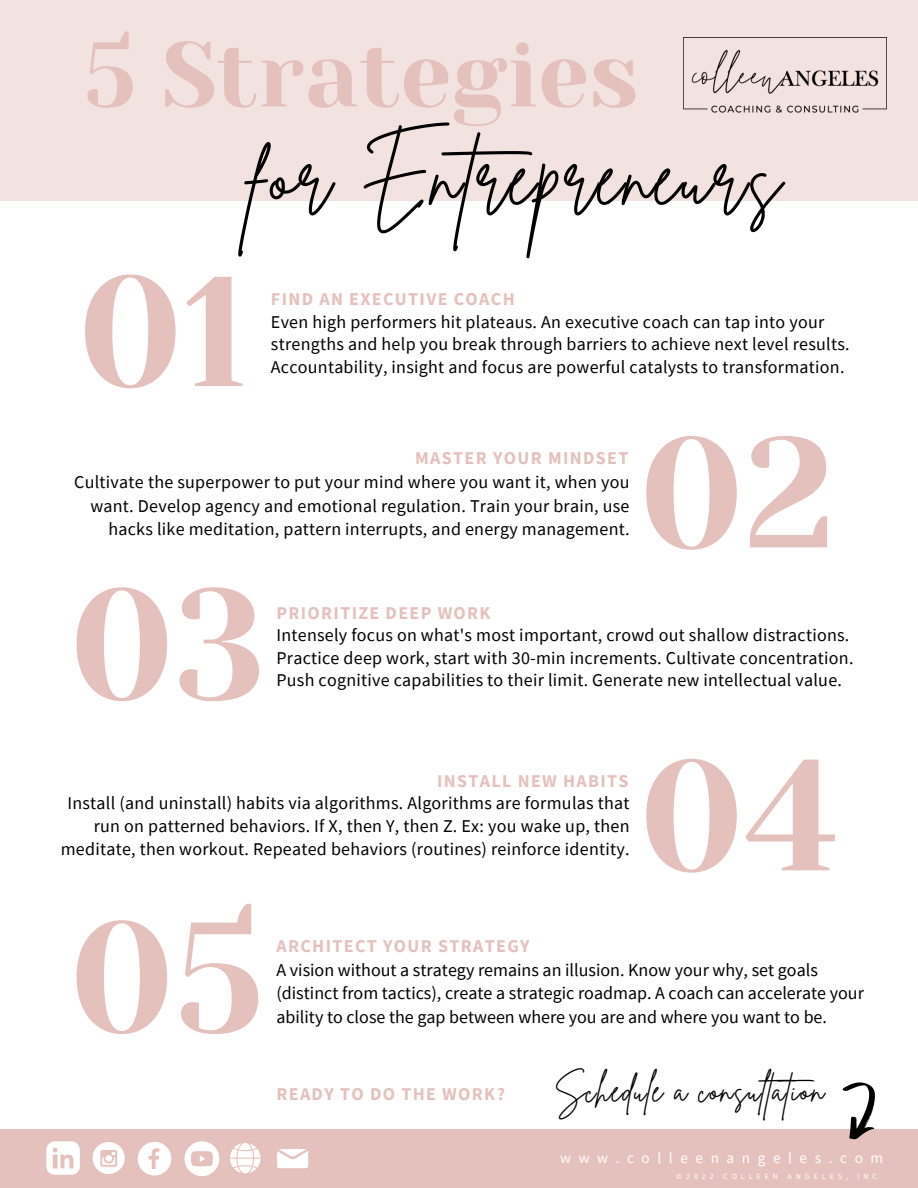
<style>
.page{position:relative;width:918px;height:1188px;background:#fff}
.page>*{position:absolute;margin:0;border:0;box-sizing:border-box;transform-origin:0 0}
.t1{font:156px "Yeseva One";letter-spacing:.01em;color:#e5c1bd}
.t2{font:91.5px "Yeseva One";color:#e5c1bd}
.t3{font:81px "Brittany Signature";letter-spacing:.03em;color:#000}
.t4{font:33px "Brittany Signature";letter-spacing:.03em;color:#000}
.t5{font:18px/22.5px "Source Sans Pro";letter-spacing:.015em;color:#000}
.t6{font:700 18px "Source Sans Pro";letter-spacing:.075em;color:#e5c1bd}
.t7{font:15.15px "Source Sans Pro";letter-spacing:.5em;color:#fff}
.t8{font:7.95px "Source Sans Pro";letter-spacing:.5em;color:#fff}
</style>
<div class="page">
<div style="left:0;top:0;width:918px;height:201px;background:#f2e2e0"></div>
<div style="left:0;top:1130px;width:918px;height:58px;background:#e5c1bd"></div>
<svg style="left:138px;top:1142px;width:33px;height:34px"></svg>
<div style="left:93px;top:1142px;width:32px;height:32px;background:#fff;border-radius:50%"></div>
<svg style="left:100px;top:1150px;width:17px;height:17px"></svg>
<svg style="left:46px;top:1141px;width:34px;height:34px"></svg>
<svg style="left:230px;top:1143px;width:78px;height:31px"></svg>
<svg style="left:185px;top:1141px;width:34px;height:35px"></svg>
<svg style="left:830px;top:1082px;width:56px;height:58px"></svg>
<img style="left:684px;top:49px;width:202px;height:64px">
<h2 class="t2" style="left:84px;top:23px;width:556px">5 Strategies</h2>
<p class="t3" style="left:250px;top:124px;width:533px">for Entrepreneurs</p>
<p class="t1" style="left:78px;top:243px;width:172px">01</p>
<p class="t6" style="left:271px;top:287px;width:245px">FIND AN EXECUTIVE COACH</p>
<p class="t5" style="left:271px;top:310px;width:580px">Even high performers hit plateaus. An executive coach can tap into your strengths and help you break through barriers to achieve next level results.<br>Accountability, insight and focus are powerful catalysts to transformation.</p>
<p class="t6" style="left:415px;top:447px;width:215px">MASTER YOUR MINDSET</p>
<p class="t5" style="left:74px;top:470px;width:557px;line-height:23.7px;text-align:right">Cultivate the superpower to put your mind where you want it, when you want. Develop agency and emotional regulation. Train your brain, use hacks like meditation, pattern interrupts, and energy management.</p>
<p class="t1" style="left:639px;top:405px;width:197px">02</p>
<p class="t1" style="left:70px;top:556px;width:199px">03</p>
<p class="t6" style="left:276px;top:601px;width:216px">PRIORITIZE DEEP WORK</p>
<p class="t5" style="left:276px;top:624px;width:579px">Intensely focus on what's most important, crowd out shallow distractions.<br>Practice deep work, start with 30-min increments. Cultivate concentration.<br>Push cognitive capabilities to their limit. Generate new intellectual value.</p>
<p class="t6" style="left:437px;top:769px;width:193px">INSTALL NEW HABITS</p>
<p class="t5" style="left:61px;top:792px;width:570px;text-align:right">Install (and uninstall) habits via algorithms. Algorithms are formulas that run on patterned behaviors. If X, then Y, then Z. Ex: you wake up, then meditate, then workout. Repeated behaviors (routines) reinforce identity.</p>
<h3 class="t1" style="left:639px;top:728px;width:201px">04</h3>
<p class="t1" style="left:70px;top:889px;width:196px">05</p>
<p class="t6" style="left:276px;top:934px;width:255px">ARCHITECT YOUR STRATEGY</p>
<p class="t5" style="left:276px;top:957px;width:589px;line-height:23.7px">A vision without a strategy remains an illusion. Know your why, set goals (distinct from tactics), create a strategic roadmap. A coach can accelerate your ability to close the gap between where you are and where you want to be.</p>
<h4 class="t6" style="left:276px;top:1082px;width:230px">READY TO DO THE WORK?</h4>
<p class="t4" style="left:555px;top:1069px;width:271px">Schedule a consultation</p>
<h1 class="t7" style="left:560px;top:1148px;width:324px">www.colleenangeles.com</h1>
<p class="t8" style="left:676px;top:1171px;width:208px">©2022 COLLEEN ANGELES, INC.</p>
</div>
